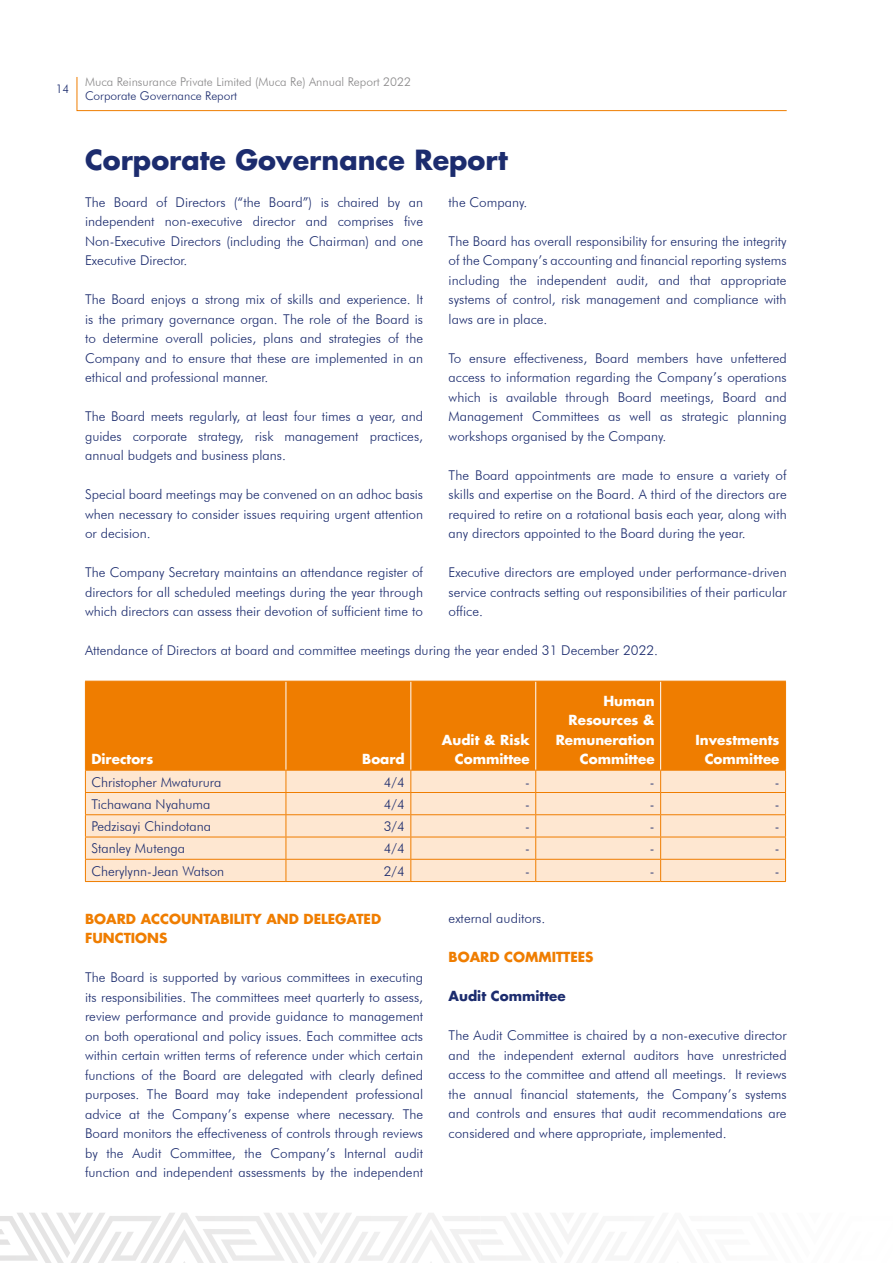
<style>
.page{position:relative;width:893px;height:1263px;background:#fff}
.page>*{position:absolute;margin:0;border:0;box-sizing:border-box;transform-origin:0 0}
.Main_Hearders_2{font:700 27px "Futura LT";color:#1c2c6e}
.t1{font:300 13.5px/19.5px "Futura BT";color:#1c2c6e;text-align:justify}
.t2{font:700 13.5px/19.5px "Futura LT";color:#fff;text-align:right}
.t3{font:700 13.5px/19.5px "Futura LT";color:#ef7d00}
.t4{font:700 13.5px "Futura LT";color:#1c2c6e}
.t5{font:300 12px "Futura BT";color:#888788}
.t6{font:300 12px "Futura BT";color:#1c2c6e}
</style>
<div class="page">
<svg style="left:0;top:1213px;width:574px;height:50px"></svg>
<svg style="left:76px;top:77px;width:711px;height:34px"></svg>
<div style="left:86px;top:682px;width:699px;height:88px;background:#ef7d00"></div>
<div style="left:86px;top:771px;width:699px;height:110px;background:#fee7d1"></div>
<hr style="left:286px;top:681px;width:1px;height:89px;background:#fff">
<hr style="left:410px;top:681px;width:1px;height:89px;background:#fff">
<hr style="left:535px;top:681px;width:1px;height:89px;background:#fff">
<hr style="left:660px;top:681px;width:1px;height:89px;background:#fff">
<hr style="left:85px;top:681px;width:201px;height:1px;background:#ef7d00">
<hr style="left:85px;top:681px;width:1px;height:89px;background:#ef7d00">
<hr style="left:286px;top:681px;width:125px;height:1px;background:#ef7d00">
<hr style="left:411px;top:681px;width:125px;height:1px;background:#ef7d00">
<hr style="left:536px;top:681px;width:125px;height:1px;background:#ef7d00">
<hr style="left:661px;top:681px;width:125px;height:1px;background:#ef7d00">
<hr style="left:785px;top:681px;width:1px;height:89px;background:#ef7d00">
<hr style="left:85px;top:770px;width:201px;height:1px;background:#ef7d00">
<hr style="left:286px;top:770px;width:125px;height:1px;background:#ef7d00">
<hr style="left:411px;top:770px;width:125px;height:1px;background:#ef7d00">
<hr style="left:536px;top:770px;width:125px;height:1px;background:#ef7d00">
<hr style="left:661px;top:770px;width:125px;height:1px;background:#ef7d00">
<hr style="left:85px;top:792px;width:201px;height:1px;background:#ef7d00">
<hr style="left:286px;top:792px;width:125px;height:1px;background:#ef7d00">
<hr style="left:411px;top:792px;width:125px;height:1px;background:#ef7d00">
<hr style="left:536px;top:792px;width:125px;height:1px;background:#ef7d00">
<hr style="left:661px;top:792px;width:125px;height:1px;background:#ef7d00">
<hr style="left:85px;top:814px;width:201px;height:1px;background:#ef7d00">
<hr style="left:286px;top:814px;width:125px;height:1px;background:#ef7d00">
<hr style="left:411px;top:814px;width:125px;height:1px;background:#ef7d00">
<hr style="left:536px;top:814px;width:125px;height:1px;background:#ef7d00">
<hr style="left:661px;top:814px;width:125px;height:1px;background:#ef7d00">
<hr style="left:85px;top:837px;width:201px;height:1px;background:#ef7d00">
<hr style="left:286px;top:837px;width:125px;height:1px;background:#ef7d00">
<hr style="left:411px;top:837px;width:125px;height:1px;background:#ef7d00">
<hr style="left:536px;top:837px;width:125px;height:1px;background:#ef7d00">
<hr style="left:661px;top:837px;width:125px;height:1px;background:#ef7d00">
<hr style="left:85px;top:859px;width:201px;height:1px;background:#ef7d00">
<svg style="left:85px;top:771px;width:1px;height:110px"></svg>
<hr style="left:286px;top:859px;width:125px;height:1px;background:#ef7d00">
<svg style="left:286px;top:771px;width:1px;height:110px"></svg>
<hr style="left:411px;top:859px;width:125px;height:1px;background:#ef7d00">
<svg style="left:410px;top:771px;width:1px;height:110px"></svg>
<hr style="left:536px;top:859px;width:125px;height:1px;background:#ef7d00">
<svg style="left:535px;top:771px;width:1px;height:110px"></svg>
<hr style="left:661px;top:859px;width:125px;height:1px;background:#ef7d00">
<svg style="left:660px;top:771px;width:1px;height:110px"></svg>
<svg style="left:785px;top:771px;width:1px;height:110px"></svg>
<hr style="left:85px;top:881px;width:201px;height:1px;background:#ef7d00">
<hr style="left:286px;top:881px;width:125px;height:1px;background:#ef7d00">
<hr style="left:411px;top:881px;width:125px;height:1px;background:#ef7d00">
<hr style="left:536px;top:881px;width:125px;height:1px;background:#ef7d00">
<hr style="left:661px;top:881px;width:125px;height:1px;background:#ef7d00">
<p class="t6" style="left:56px;top:81px;width:15px">14</p>
<p class="t5" style="left:85px;top:74px;width:327px">Muca Reinsurance Private Limited (Muca Re) Annual Report 2022</p>
<p class="t6" style="left:85px;top:88px;width:154px">Corporate Governance Report</p>
<p class="Main_Hearders_2" style="left:85px;top:142px;width:424px">Corporate Governance Report</p>
<p class="t1" style="left:85px;top:192px;width:340px">The Board of Directors (“the Board”) is chaired by an independent non-executive director and comprises five Non-Executive Directors (including the Chairman) and one Executive Director.</p>
<p class="t1" style="left:85px;top:290px;width:340px">The Board enjoys a strong mix of skills and experience. It is the primary governance organ. The role of the Board is to determine overall policies, plans and strategies of the Company and to ensure that these are implemented in an ethical and professional manner.</p>
<p class="t1" style="left:85px;top:407px;width:340px">The Board meets regularly, at least four times a year, and guides corporate strategy, risk management practices, annual budgets and business plans.</p>
<p class="t1" style="left:85px;top:485px;width:340px">Special board meetings may be convened on an adhoc basis when necessary to consider issues requiring urgent attention or decision.</p>
<p class="t1" style="left:85px;top:563px;width:340px">The Company Secretary maintains an attendance register of directors for all scheduled meetings during the year through which directors can assess their devotion of sufficient time to</p>
<p class="t1" style="left:449px;top:192px;width:80px">the Company.</p>
<p class="t1" style="left:449px;top:231px;width:340px">The Board has overall responsibility for ensuring the integrity of the Company’s accounting and financial reporting systems including the independent audit, and that appropriate systems of control, risk management and compliance with laws are in place.</p>
<p class="t1" style="left:449px;top:348px;width:340px">To ensure effectiveness, Board members have unfettered access to information regarding the Company’s operations which is available through Board meetings, Board and Management Committees as well as strategic planning workshops organised by the Company.</p>
<p class="t1" style="left:449px;top:465px;width:340px">The Board appointments are made to ensure a variety of skills and expertise on the Board. A third of the directors are required to retire on a rotational basis each year, along with any directors appointed to the Board during the year.</p>
<p class="t1" style="left:449px;top:563px;width:340px">Executive directors are employed under performance-driven service contracts setting out responsibilities of their particular office.</p>
<p class="t1" style="left:85px;top:641px;width:575px">Attendance of Directors at board and committee meetings during the year ended 31 December 2022.</p>
<p class="t2" style="left:91px;top:749px;width:63px">Directors</p>
<p class="t2" style="left:362px;top:749px;width:44px">Board</p>
<p class="t2" style="left:442px;top:730px;width:89px">Audit &amp; Risk<br>Committee</p>
<p class="t2" style="left:556px;top:691px;width:100px">Human<br>Resources &amp;<br>Remuneration<br>Committee</p>
<p class="t2" style="left:695px;top:730px;width:86px">Investments<br>Committee</p>
<p class="t1" style="left:91px;top:772px;width:131px">Christopher Mwaturura</p>
<p class="t1" style="left:384px;top:772px;width:22px">4/4</p>
<p class="t1" style="left:525px;top:772px;width:6px">-</p>
<p class="t1" style="left:650px;top:772px;width:6px">-</p>
<p class="t1" style="left:775px;top:772px;width:6px">-</p>
<p class="t1" style="left:91px;top:794px;width:121px">Tichawana Nyahuma</p>
<p class="t1" style="left:384px;top:794px;width:22px">4/4</p>
<p class="t1" style="left:525px;top:794px;width:6px">-</p>
<p class="t1" style="left:650px;top:794px;width:6px">-</p>
<p class="t1" style="left:775px;top:794px;width:6px">-</p>
<p class="t1" style="left:91px;top:816px;width:121px">Pedzisayi Chindotana</p>
<p class="t1" style="left:384px;top:816px;width:22px">3/4</p>
<p class="t1" style="left:525px;top:816px;width:6px">-</p>
<p class="t1" style="left:650px;top:816px;width:6px">-</p>
<p class="t1" style="left:775px;top:816px;width:6px">-</p>
<p class="t1" style="left:91px;top:839px;width:95px">Stanley Mutenga</p>
<p class="t1" style="left:384px;top:839px;width:22px">4/4</p>
<p class="t1" style="left:525px;top:839px;width:6px">-</p>
<p class="t1" style="left:650px;top:839px;width:6px">-</p>
<p class="t1" style="left:775px;top:839px;width:6px">-</p>
<p class="t1" style="left:91px;top:861px;width:134px">Cherylynn-Jean Watson</p>
<p class="t1" style="left:384px;top:861px;width:22px">2/4</p>
<p class="t1" style="left:525px;top:861px;width:6px">-</p>
<p class="t1" style="left:650px;top:861px;width:6px">-</p>
<p class="t1" style="left:775px;top:861px;width:6px">-</p>
<p class="t3" style="left:85px;top:909px;width:298px">BOARD ACCOUNTABILITY AND DELEGATED<br>FUNCTIONS</p>
<p class="t1" style="left:85px;top:967px;width:340px">The Board is supported by various committees in executing its responsibilities. The committees meet quarterly to assess, review performance and provide guidance to management on both operational and policy issues. Each committee acts within certain written terms of reference under which certain functions of the Board are delegated with clearly defined purposes. The Board may take independent professional advice at the Company’s expense where necessary. The Board monitors the effectiveness of controls through reviews by the Audit Committee, the Company’s Internal audit function and independent assessments by the independent</p>
<p class="t1" style="left:449px;top:908px;width:98px">external auditors.</p>
<p class="t3" style="left:449px;top:947px;width:146px">BOARD COMMITTEES</p>
<p class="t4" style="left:449px;top:987px;width:119px">Audit Committee</p>
<p class="t1" style="left:449px;top:1025px;width:340px">The Audit Committee is chaired by a non-executive director and the independent external auditors have unrestricted access to the committee and attend all meetings. It reviews the annual financial statements, the Company’s systems and controls and ensures that audit recommendations are considered and where appropriate, implemented.</p>
</div>
